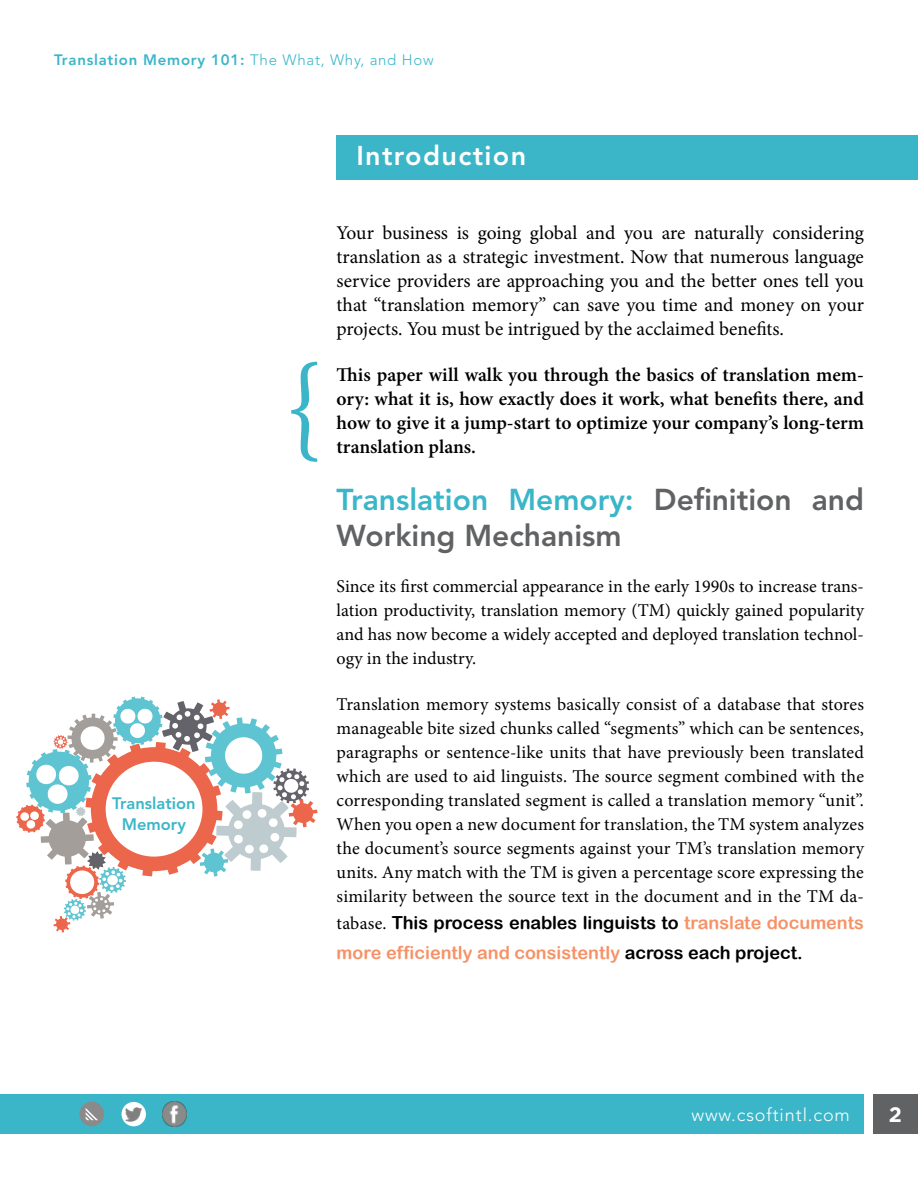
<style>
.page{position:relative;width:918px;height:1188px;background:#fff}
.page>*{position:absolute;margin:0;border:0;box-sizing:border-box;transform-origin:0 0}
.t1{font:114px "Minion Pro";color:#3ab6c8}
.t2{font:800 30px/36px "Avenir LT Std";color:#616264}
.t3{font:800 27px "Avenir LT Std";letter-spacing:.05em;color:#fff}
.t4{font:700 21px "Gotham";color:#fff}
.t5{font:19.5px/24px "Minion Pro";color:#000;text-align:justify}
.t6{font:600 19.5px/24px "Minion Pro";letter-spacing:-.005em;color:#000;text-align:justify}
.t7{font:18px/24px "Minion Pro";letter-spacing:.005em;color:#000;text-align:justify}
.t8{font:18px/30px "Arial Rounded MT Bold";color:#f69267}
.t9{font:300 18px "Avenir LT Std";letter-spacing:.05em;color:#fff}
.t10{font:800 16.5px/21px "Avenir LT Std";color:#3ab6c8;text-align:center}
.t11{font:800 15px "Avenir LT Std";letter-spacing:.05em;color:#3ab6c8}
.s1{font-weight:300}
.s2{color:#3ab6c8}
.s3{font-family:"Minion Pro";color:#000}
.s4{color:#000}
</style>
<div class="page">
<div style="left:0;top:1094px;width:864px;height:40px;background:#3ab6c8"></div>
<div style="left:873px;top:1094px;width:45px;height:40px;background:#616264"></div>
<img style="left:162px;top:1102px;width:24px;height:24px">
<div style="left:122px;top:1102px;width:24px;height:24px;background:#fff;border-radius:50%"></div>
<img style="left:126px;top:1107px;width:16px;height:15px">
<div style="left:79px;top:1102px;width:25px;height:24px;background:#8a8a8a;border-radius:50%"></div>
<svg style="left:86px;top:1108px;width:12px;height:12px"></svg>
<div style="left:337px;top:135px;width:581px;height:45px;background:#3ab6c8"></div>
<svg style="left:16px;top:697px;width:301px;height:235px"></svg>
<p class="t11" style="left:54px;top:51px;width:381px">Translation Memory 101: <span class="s1">The What, Why, and How</span></p>
<p class="t10" style="left:112px;top:793px;width:85px">Translation<br>Memory</p>
<h3 class="t3" style="left:356px;top:140px;width:171px">Introduction</h3>
<h1 class="t1" style="left:284px;top:330px;width:41px">{</h1>
<p class="t5" style="left:337px;top:221px;width:529px">Your business is going global and you are naturally considering translation as a strategic investment. Now that numerous language service providers are approaching you and the better ones tell you that “translation memory” can save you time and money on your projects. You must be intrigued by the acclaimed benefits.</p>
<p class="t6" style="left:337px;top:362px;width:529px">This paper will walk you through the basics of translation mem&shy;ory: what it is, how exactly does it work, what benefits there, and how to give it a jump-start to optimize your company’s long-term translation plans.</p>
<h2 class="t2" style="left:337px;top:482px;width:529px"><span class="s2">Translation Memory:</span> Definition and<br>Working Mechanism</h2>
<p class="t7" style="left:337px;top:574px;width:529px">Since its first commercial appearance in the early 1990s to increase trans&shy;lation productivity, translation memory (TM) quickly gained popularity and has now become a widely accepted and deployed translation technol&shy;ogy in the industry.</p>
<p class="t7" style="left:337px;top:692px;width:529px">Translation memory systems basically consist of a database that stores manageable bite sized chunks called “segments” which can be sentences, paragraphs or sentence-like units that have previously been translated which are used to aid linguists. The source segment combined with the corresponding translated segment is called a translation memory “unit”.<br>When you open a new document for translation, the TM system analyzes the document’s source segments against your TM’s translation memory units. Any match with the TM is given a percentage score expressing the similarity between the source text in the document and in the TM da-</p>
<p class="t8" style="left:337px;top:907px;width:529px"><span class="s3">tabase.</span> <span class="s4">This process enables linguists to</span> translate documents more efficiently and consistently <span class="s4">across each project.</span></p>
<p class="t9" style="left:692px;top:1104px;width:160px">www.csoftintl.com</p>
<p class="t4" style="left:889px;top:1100px;width:15px">2</p>
</div>
